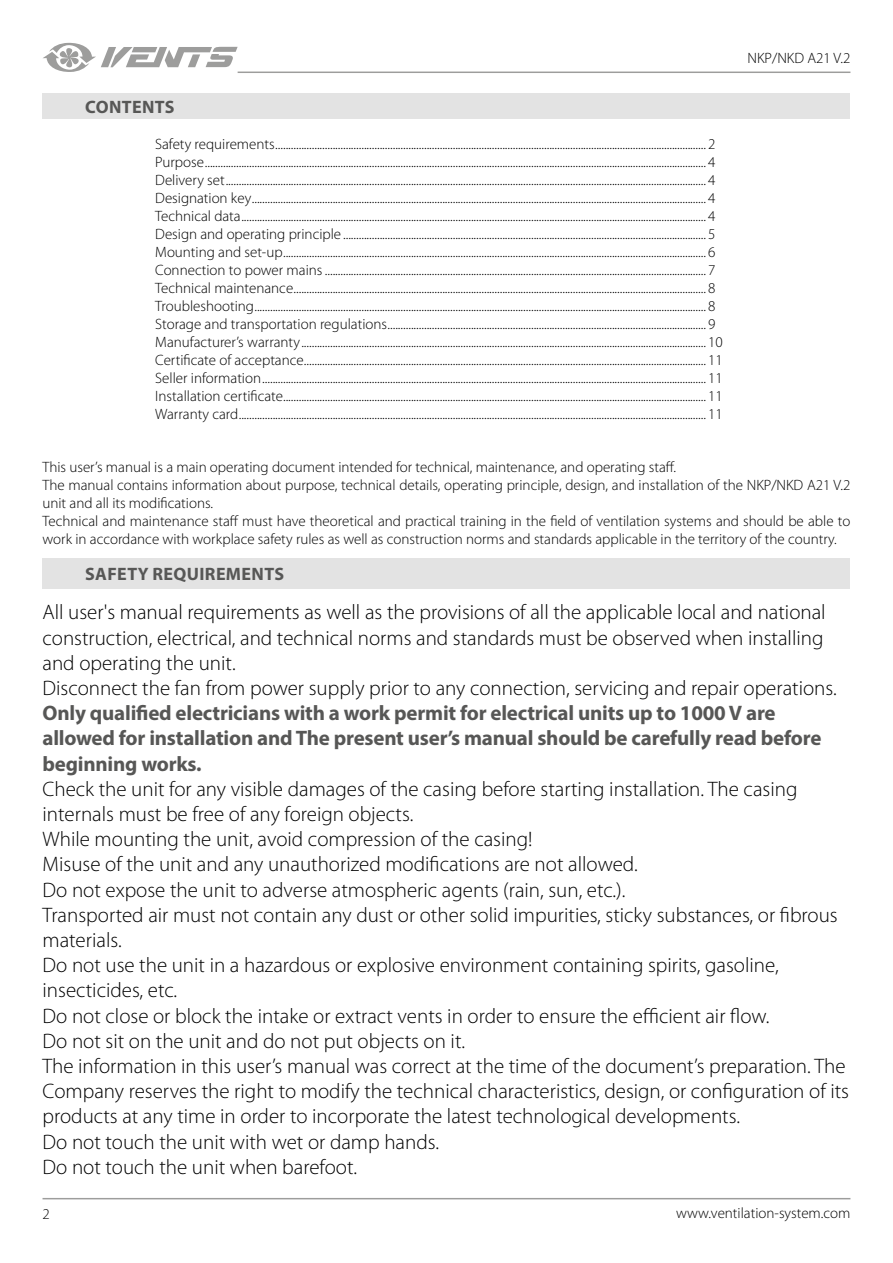
<style>
.page{position:relative;width:893px;height:1263px;background:#fff}
.page>*{position:absolute;margin:0;border:0;box-sizing:border-box;transform-origin:0 0}
.t1{font:300 21px/25.2px "Myriad Pro";color:#000}
.t2{font:700 21px/25.2px "Myriad Pro";letter-spacing:-.01em;color:#575756}
.t3{font:700 18px "Myriad Pro";letter-spacing:.02em;color:#575756}
.t4{font:300 15px/18px "Myriad Pro";color:#000}
</style>
<div class="page">
<hr style="left:43px;top:1198px;width:807px;height:1px;background:#9d9d9c">
<hr style="left:238px;top:72px;width:612px;height:1px;background:#9d9d9c">
<svg style="left:43px;top:43px;width:195px;height:29px"></svg>
<div style="left:43px;top:94px;width:807px;height:25px;background:#e3e3e3"></div>
<div style="left:43px;top:558px;width:807px;height:31px;background:#e3e3e3"></div>
<p class="t4" style="left:747px;top:49px;width:104px">NKP/NKD A21 V.2</p>
<p class="t3" style="left:85px;top:95px;width:91px">CONTENTS</p>
<p class="t4" style="left:155px;top:136px;width:569px">Safety requirements..................................................................................................................................................................... 2<br>Purpose................................................................................................................................................................................................ 4<br>Delivery set........................................................................................................................................................................................ 4<br>Designation key.............................................................................................................................................................................. 4<br>Technical data.................................................................................................................................................................................. 4<br>Design and operating principle ........................................................................................................................................... 5<br>Mounting and set-up.................................................................................................................................................................. 6<br>Connection to power mains .................................................................................................................................................. 7<br>Technical maintenance.............................................................................................................................................................. 8<br>Troubleshooting............................................................................................................................................................................. 8<br>Storage and transportation regulations.......................................................................................................................... 9<br>Manufacturer’s warranty........................................................................................................................................................... 10<br>Certificate of acceptance.......................................................................................................................................................... 11<br>Seller information.......................................................................................................................................................................... 11<br>Installation certificate.................................................................................................................................................................. 11<br>Warranty card................................................................................................................................................................................... 11</p>
<p class="t4" style="left:43px;top:458px;width:809px">This user’s manual is a main operating document intended for technical, maintenance, and operating staff.<br>The manual contains information about purpose, technical details, operating principle, design, and installation of the NKP/NKD A21 V.2 unit and all its modifications.<br>Technical and maintenance staff must have theoretical and practical training in the field of ventilation systems and should be able to work in accordance with workplace safety rules as well as construction norms and standards applicable in the territory of the country.</p>
<p class="t3" style="left:85px;top:562px;width:200px">SAFETY REQUIREMENTS</p>
<p class="t1" style="left:43px;top:600px;width:796px">All user's manual requirements as well as the provisions of all the applicable local and national construction, electrical, and technical norms and standards must be observed when installing and operating the unit.<br>Disconnect the fan from power supply prior to any connection, servicing and repair operations.</p>
<h1 class="t2" style="left:43px;top:700px;width:780px">Only qualified electricians with a work permit for electrical units up to 1000 V are allowed for installation and The present user’s manual should be carefully read before beginning works.</h1>
<p class="t1" style="left:43px;top:776px;width:808px">Check the unit for any visible damages of the casing before starting installation. The casing internals must be free of any foreign objects.<br>While mounting the unit, avoid compression of the casing!<br>Misuse of the unit and any unauthorized modifications are not allowed.<br>Do not expose the unit to adverse atmospheric agents (rain, sun, etc.).<br>Transported air must not contain any dust or other solid impurities, sticky substances, or fibrous materials.<br>Do not use the unit in a hazardous or explosive environment containing spirits, gasoline, insecticides, etc.<br>Do not close or block the intake or extract vents in order to ensure the efficient air flow.<br>Do not sit on the unit and do not put objects on it.<br>The information in this user’s manual was correct at the time of the document’s preparation. The Company reserves the right to modify the technical characteristics, design, or configuration of its products at any time in order to incorporate the latest technological developments.<br>Do not touch the unit with wet or damp hands.<br>Do not touch the unit when barefoot.</p>
<p class="t4" style="left:43px;top:1205px;width:9px">2</p>
<p class="t4" style="left:676px;top:1204px;width:176px">www.ventilation-system.com</p>
</div>
